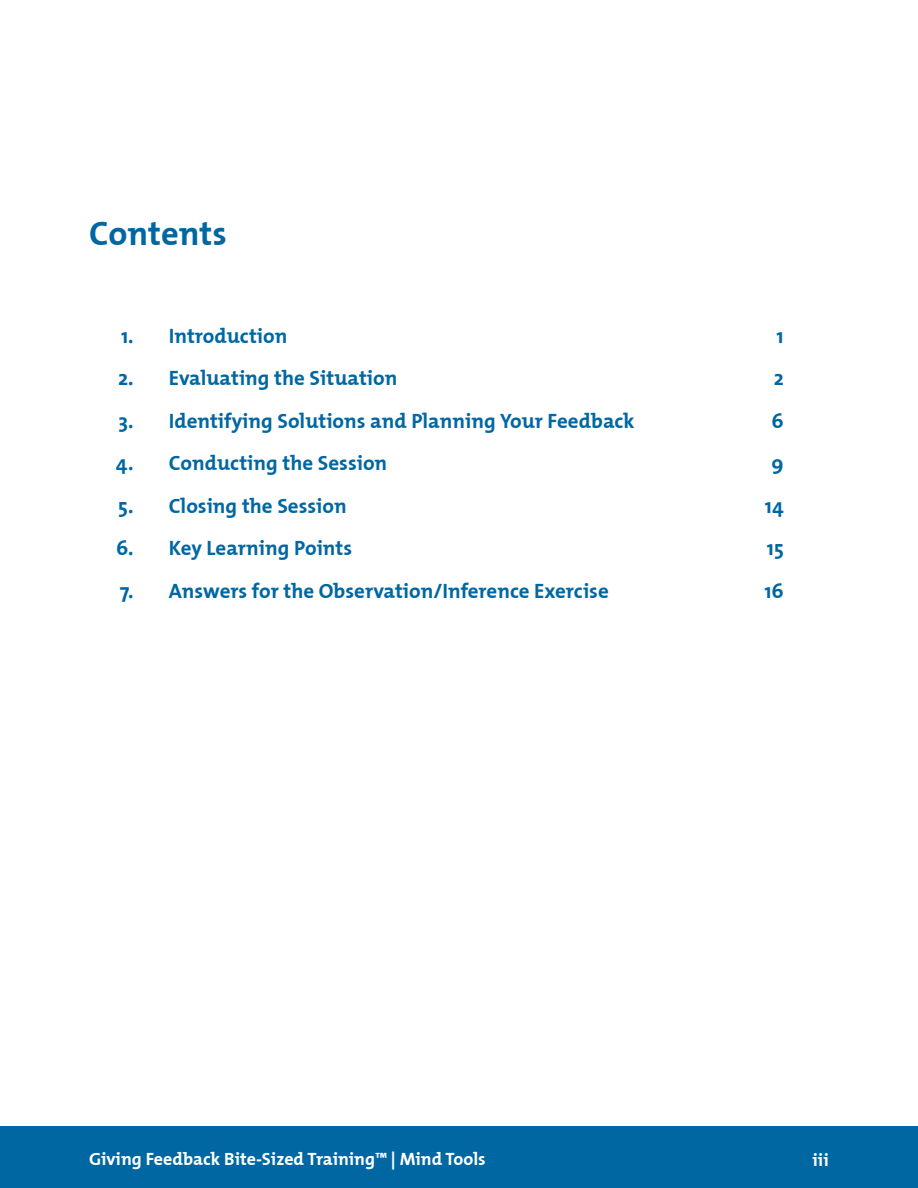
<style>
.page{position:relative;width:918px;height:1188px;background:#fff}
.page>*{position:absolute;margin:0;border:0;box-sizing:border-box;transform-origin:0 0}
.t1{font:700 34.5px "The Mix Plain";color:#0067a2}
.t2{font:700 21px "The Mix Plain";color:#0067a2}
.t3{font:700 18px "The Mix Plain";color:#fff}
.s1{font-family:"Myriad Pro"}
</style>
<div class="page">
<div style="left:0;top:1127px;width:918px;height:61px;background:#0067a2"></div>
<h1 class="t1" style="left:89px;top:204px;width:139px">Contents</h1>
<p class="t2" style="left:121px;top:318px;width:168px">1. Introduction</p>
<p class="t2" style="left:777px;top:318px;width:9px">1</p>
<p class="t2" style="left:118px;top:361px;width:281px">2. Evaluating the Situation</p>
<p class="t2" style="left:774px;top:361px;width:12px">2</p>
<p class="t2" style="left:119px;top:403px;width:518px">3. Identifying Solutions and Planning Your Feedback</p>
<p class="t2" style="left:772px;top:403px;width:14px">6</p>
<p class="t2" style="left:116px;top:446px;width:273px">4. Conducting the Session</p>
<p class="t2" style="left:772px;top:446px;width:14px">9</p>
<p class="t2" style="left:118px;top:488px;width:230px">5. Closing the Session</p>
<p class="t2" style="left:765px;top:488px;width:20px">14</p>
<p class="t2" style="left:116px;top:531px;width:238px">6. Key Learning Points</p>
<p class="t2" style="left:767px;top:531px;width:18px">15</p>
<p class="t2" style="left:120px;top:573px;width:491px">7. Answers for the Observation/Inference Exercise</p>
<p class="t2" style="left:764px;top:573px;width:21px">16</p>
<p class="t3" style="left:89px;top:1144px;width:398px">Giving Feedback Bite-Sized Training<span class="s1">™</span> | Mind Tools</p>
<p class="t3" style="left:813px;top:1145px;width:18px">iii</p>
</div>
